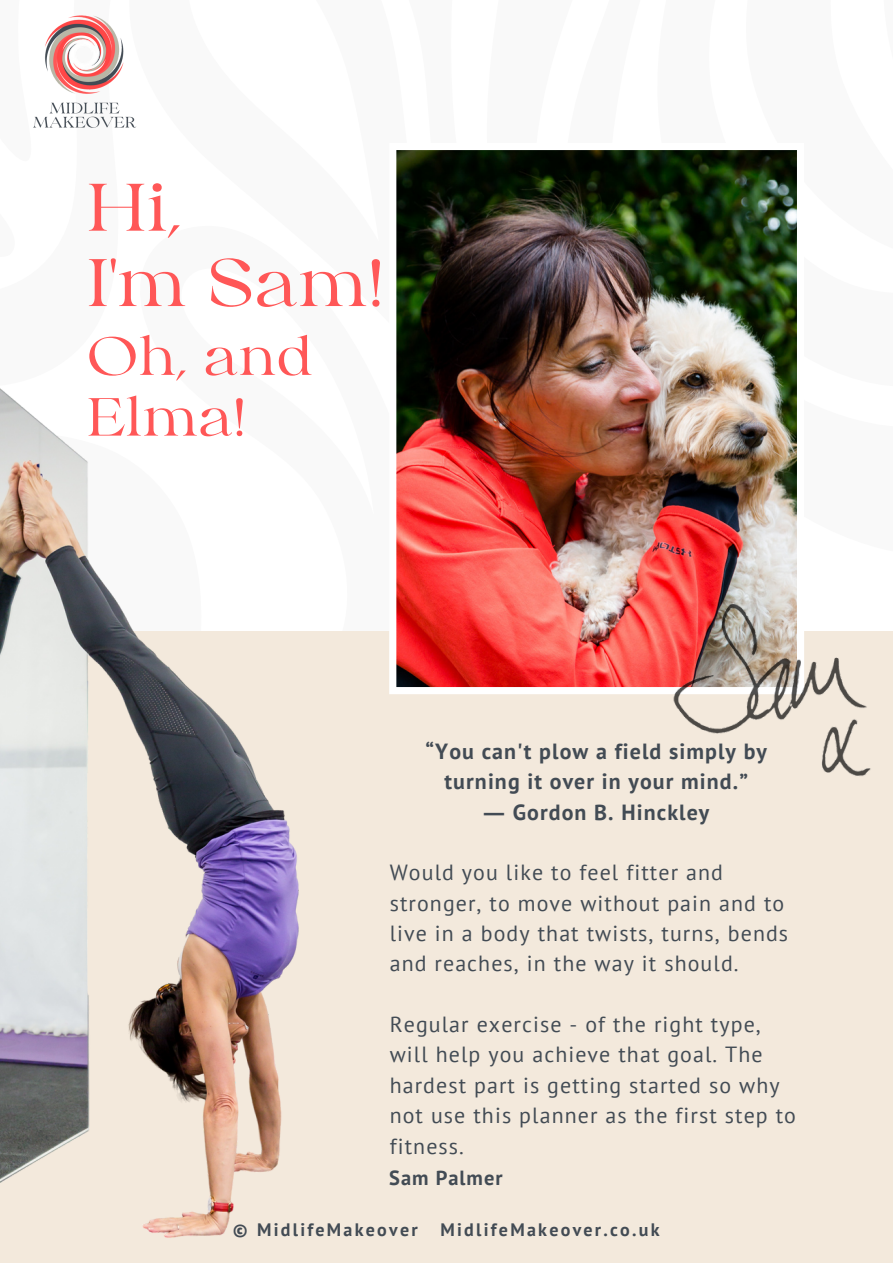
<style>
.page{position:relative;width:893px;height:1264px;background:#fff}
.page>*{position:absolute;margin:0;border:0;box-sizing:border-box;transform-origin:0 0}
.t1{font:66.9px/75.3px "Collingar";color:#ff5757}
.t2{font:53.55px/60.8px "Collingar";color:#ff5757}
.t3{font:21.9px/30.3px "PT Sans";letter-spacing:.05em;color:#424b54}
.t4{font:700 21.9px/30.3px "PT Sans";letter-spacing:.05em;color:#424b54;text-align:center}
.t5{font:700 20.4px "PT Sans";letter-spacing:.05em;color:#424b54}
.t6{font:700 18px "PT Sans";letter-spacing:.125em;color:#424b54}
.s1{font-family:"Noto Sans"}
</style>
<div class="page">
<div style="left:0;top:631px;width:892px;height:631px;background:#f3e9dc"></div>
<img style="left:389px;top:150px;width:408px;height:544px">
<img style="left:663px;top:590px;width:208px;height:186px">
<img style="left:0;top:388px;width:299px;height:850px">
<img style="left:33px;top:15px;width:104px;height:113px">
<h1 class="t1" style="left:87px;top:176px;width:298px">Hi,<br>I'm Sam!</h1>
<h2 class="t2" style="left:87px;top:331px;width:228px">Oh, and<br>Elma!</h2>
<p class="t4" style="left:425px;top:735px;width:343px">“You can't plow a field simply by turning it over in your mind.”<br><span class="s1">―</span> Gordon B. Hinckley</p>
<p class="t3" style="left:389px;top:857px;width:400px">Would you like to feel fitter and stronger, to move without pain and to live in a body that twists, turns, bends and reaches, in the way it should.</p>
<p class="t3" style="left:389px;top:1008px;width:408px">Regular exercise - of the right type, will help you achieve that goal. The hardest part is getting started so why not use this planner as the first step to fitness.</p>
<p class="t5" style="left:389px;top:1163px;width:115px">Sam Palmer</p>
<p class="t6" style="left:233px;top:1217px;width:186px">© MidlifeMakeover</p>
<p class="t6" style="left:440px;top:1217px;width:221px">MidlifeMakeover.co.uk</p>
</div>
